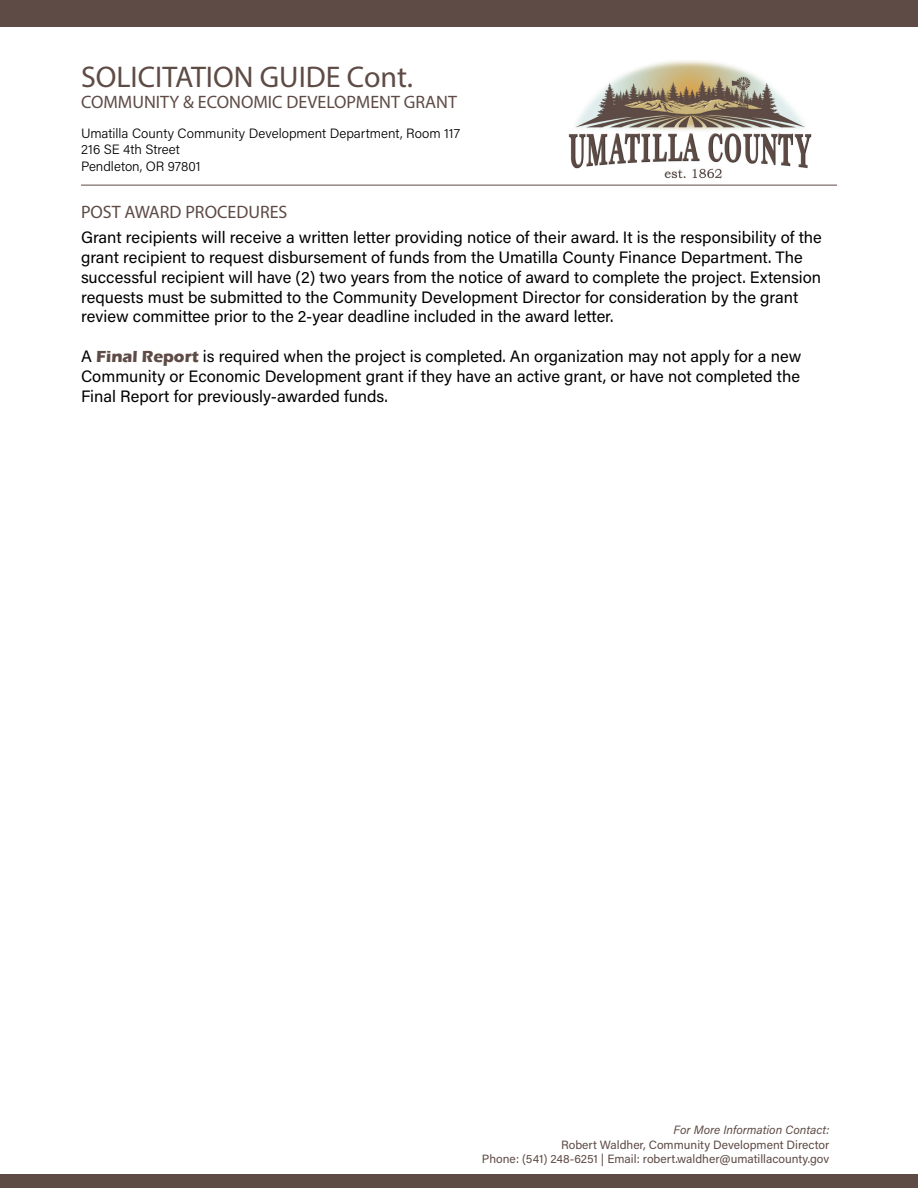
<style>
.page{position:relative;width:918px;height:1188px;background:#fff}
.page>*{position:absolute;margin:0;border:0;box-sizing:border-box;transform-origin:0 0}
.t1{font:30px "Myriad Pro";color:#5e4b45}
.t2{font:18px "Myriad Pro";color:#5e4b45}
.t3{font:16.5px/19.8px "Acumin Pro";color:#000}
.t4{font:300 13.5px/16.2px "Acumin Pro";color:#000}
.t5{font:12px/14.4px "Acumin Pro";color:#5e4b45;text-align:right}
.t6{font:italic 12px "Acumin Pro";color:#5e4b45}
.s1{font-family:"Eras ITC";font-weight:700;color:#5e4b45}
</style>
<div class="page">
<hr style="left:81px;top:185px;width:756px;height:1px;background:#5e4b45">
<div style="left:0;top:0;width:918px;height:27px;background:#5e4b45"></div>
<div style="left:0;top:1174px;width:918px;height:14px;background:#5e4b45"></div>
<img style="left:568px;top:60px;width:244px;height:119px">
<h1 class="t1" style="left:81px;top:58px;width:334px">SOLICITATION GUIDE Cont.</h1>
<p class="t2" style="left:81px;top:91px;width:378px">COMMUNITY &amp; ECONOMIC DEVELOPMENT GRANT</p>
<p class="t4" style="left:81px;top:125px;width:381px">Umatilla County Community Development Department, Room 117<br>216 SE 4th Street<br>Pendleton, OR 97801</p>
<p class="t2" style="left:81px;top:200px;width:208px">POST AWARD PROCEDURES</p>
<p class="t3" style="left:81px;top:227px;width:742px">Grant recipients will receive a written letter providing notice of their award. It is the responsibility of the grant recipient to request disbursement of funds from the Umatilla County Finance Department. The successful recipient will have (2) two years from the notice of award to complete the project. Extension requests must be submitted to the Community Development Director for consideration by the grant review committee prior to the 2-year deadline included in the award letter.</p>
<p class="t3" style="left:81px;top:346px;width:722px;text-align:justify">A <span class="s1">Final Report</span> is required when the project is completed. An organization may not apply for a new Community or Economic Development grant if they have an active grant, or have not completed the Final Report for previously-awarded funds.</p>
<p class="t6" style="left:674px;top:1122px;width:157px">For More Information Contact:</p>
<p class="t5" style="left:482px;top:1137px;width:349px">Robert Waldher, Community Development Director<br>Phone: (541) 248-6251 | Email: robert.waldher@umatillacounty.gov</p>
</div>
